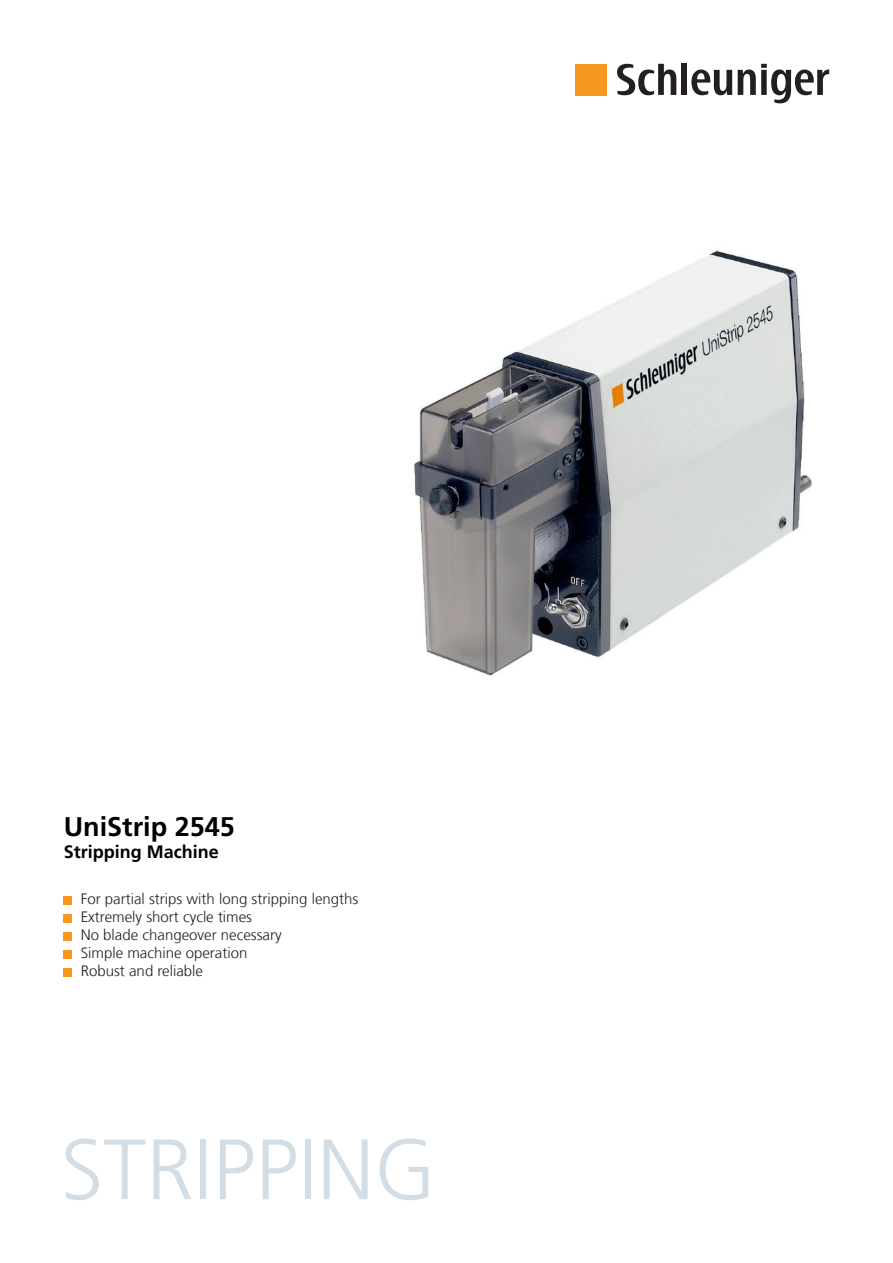
<style>
.page{position:relative;width:893px;height:1263px;background:#fff}
.page>*{position:absolute;margin:0;border:0;box-sizing:border-box;transform-origin:0 0}
.t1{font:300 85.5px "Frutiger LT Com";color:#d2dde6}
.t2{font:700 27px "Frutiger LT Com";color:#000}
.t3{font:700 18px "Frutiger LT Com";color:#000}
.copy{font:300 15px "Frutiger LT Com";color:#231f20}
</style>
<div class="page">
<div style="left:576px;top:64px;width:31px;height:31px;background:#f7971d"></div>
<div style="left:681px;top:64px;width:6px;height:31px;background:#231f20"></div>
<svg style="left:691px;top:64px;width:138px;height:39px"></svg>
<svg style="left:617px;top:64px;width:59px;height:31px"></svg>
<div style="left:64px;top:896px;width:8px;height:8px;background:#f7971d"></div>
<div style="left:64px;top:914px;width:8px;height:8px;background:#f7971d"></div>
<div style="left:64px;top:932px;width:8px;height:8px;background:#f7971d"></div>
<div style="left:64px;top:950px;width:8px;height:8px;background:#f7971d"></div>
<div style="left:64px;top:968px;width:8px;height:8px;background:#f7971d"></div>
<img style="left:413px;top:250px;width:399px;height:426px">
<p class="t2" style="left:64px;top:811px;width:173px">UniStrip 2545</p>
<p class="t3" style="left:64px;top:841px;width:157px">Stripping Machine</p>
<p class="copy" style="left:81px;top:890px;width:279px">For partial strips with long stripping lengths</p>
<p class="copy" style="left:81px;top:908px;width:173px">Extremely short cycle times</p>
<p class="copy" style="left:81px;top:926px;width:202px">No blade changeover necessary</p>
<p class="copy" style="left:81px;top:944px;width:168px">Simple machine operation</p>
<p class="copy" style="left:81px;top:962px;width:124px">Robust and reliable</p>
<p class="t1" style="left:61px;top:1120px;width:377px">STRIPPING</p>
</div>
